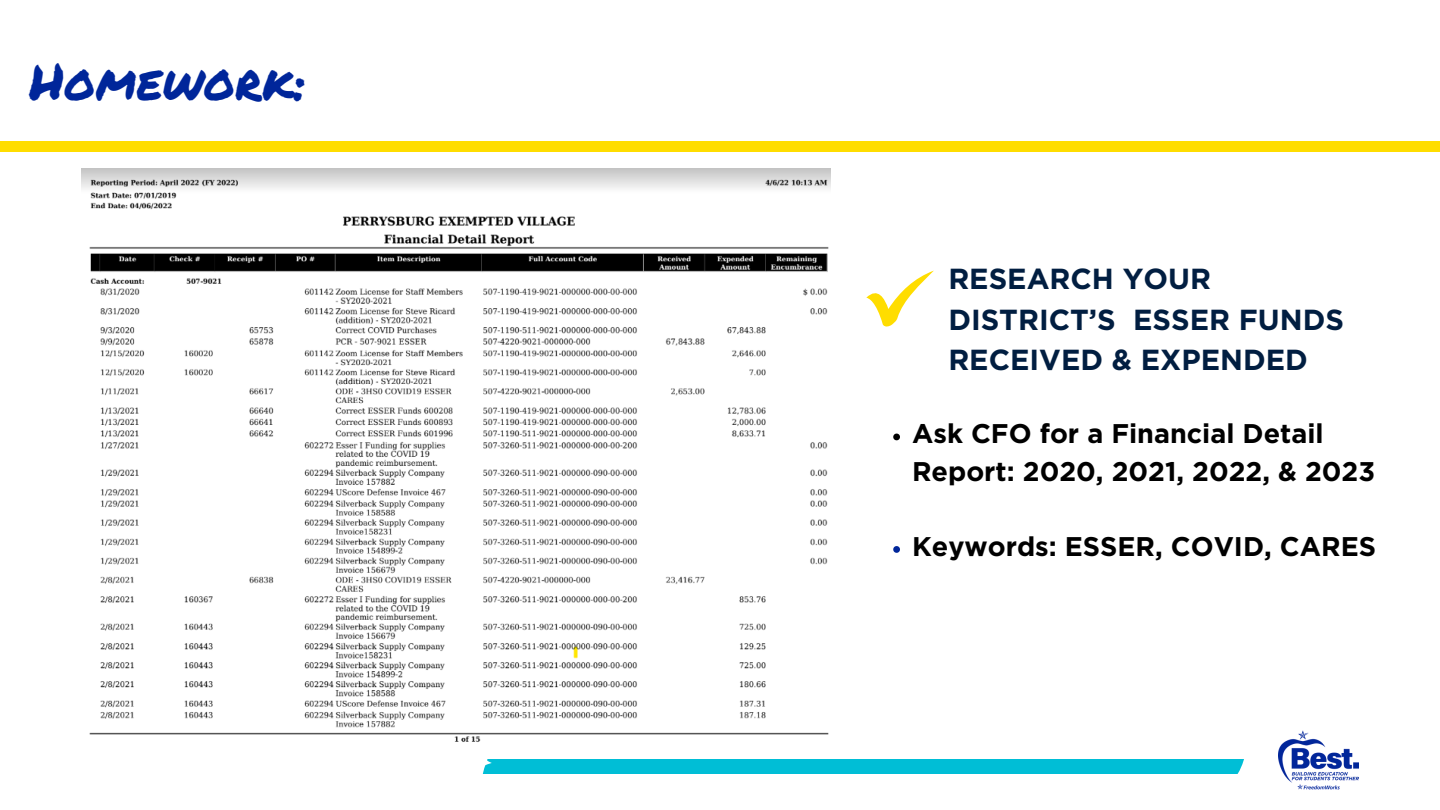
<style>
.page{position:relative;width:1440px;height:810px;background:#fff}
.page>*{position:absolute;margin:0;border:0;box-sizing:border-box;transform-origin:0 0}
.t1{font:50px "Permanent Marker";color:#00269a}
.t2{font:700 29px/40.5px "Gotham";color:#011e41}
.t3{font:700 27px/37.5px "Gotham";color:#000}
</style>
<div class="page">
<div style="left:0;top:141px;width:1440px;height:11px;background:#fd0"></div>
<img style="left:1279px;top:730px;width:80px;height:60px">
<div style="left:483px;top:759px;width:761px;height:14px;background:#00bed6"></div>
<img style="left:81px;top:168px;width:749px;height:574px">
<svg style="left:866px;top:271px;width:68px;height:56px"></svg>
<svg style="left:893px;top:434px;width:7px;height:6px"></svg>
<svg style="left:893px;top:546px;width:7px;height:7px"></svg>
<p class="t1" style="left:30px;top:45px;width:279px">Homework:</p>
<p class="t2" style="left:948px;top:260px;width:397px">RESEARCH YOUR<br>DISTRICT’S ESSER FUNDS<br>RECEIVED &amp; EXPENDED</p>
<p class="t3" style="left:912px;top:416px;width:465px">Ask CFO for a Financial Detail<br>Report: 2020, 2021, 2022, &amp; 2023</p>
<p class="t3" style="left:912px;top:529px;width:465px">Keywords: ESSER, COVID, CARES</p>
</div>
